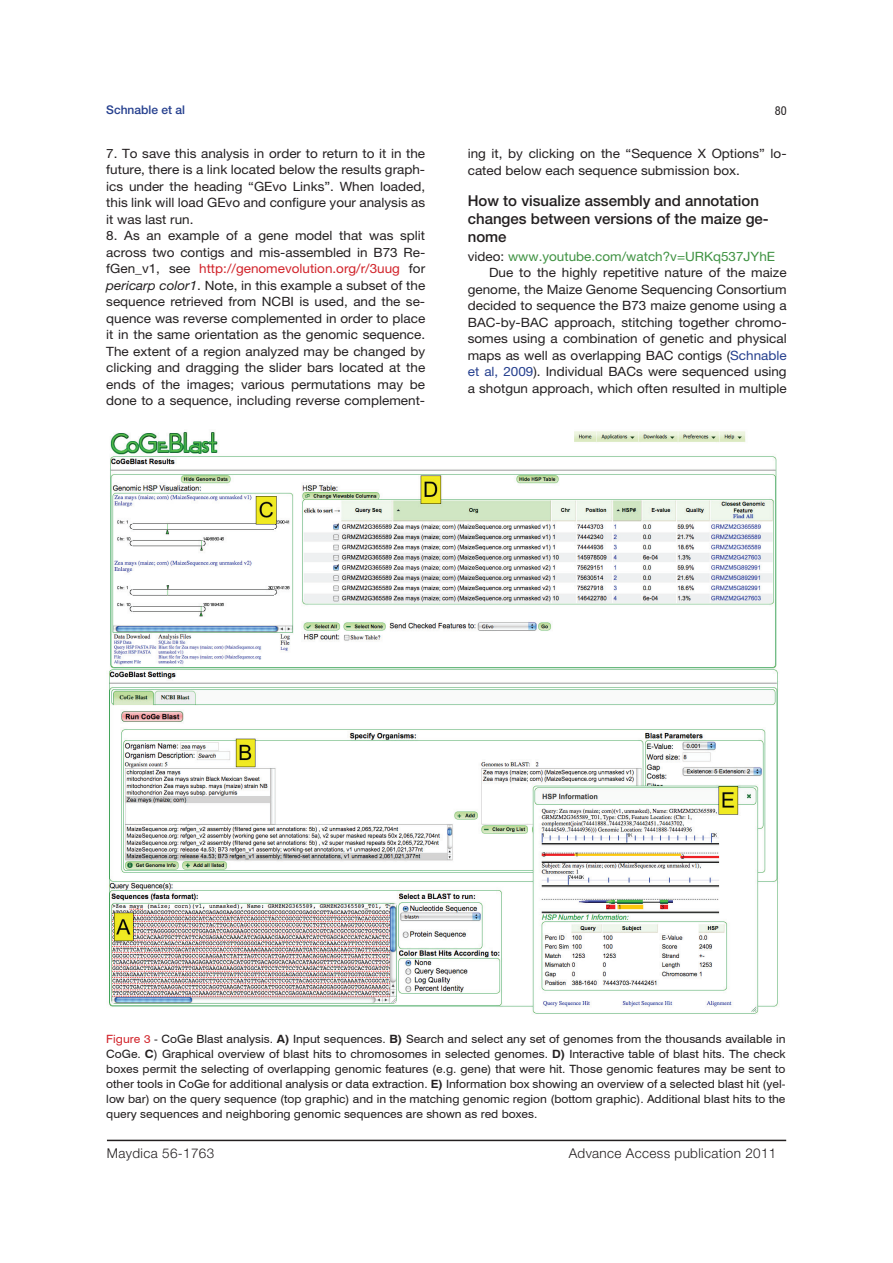
<style>
.page{position:relative;width:893px;height:1263px;background:#fff}
.page>*{position:absolute;margin:0;border:0;box-sizing:border-box;transform-origin:0 0}
.t1{font:500 15px/18px "Helvetica Neue LT Pro";color:#231f20}
.t2{font:300 13.5px "Helvetica Neue LT Pro";letter-spacing:.025em;color:#231f20}
.t3{font:12.9px/16.5px "Helvetica Neue LT Pro";color:#231f20;text-align:justify;scale:1.05 1}
.t4{font:12.9px "Helvetica Neue LT Pro";color:#3f9242;scale:1.05 1}
.t5{font:500 12px "Helvetica Neue LT Pro";color:#253f8e}
.t6{font:11.4px/15px "Swiss 721 BT";color:#231f20;text-align:justify;scale:1.05 1}
.t7{font:condensed 11.4px "Swiss 721 BT";color:#231f20;scale:1.05 1}
.s1{color:#d1232a}
.s2{font-style:italic}
.s3{color:#231f20}
.s4{color:#253f8e}
.s5{font-weight:700}
</style>
<div class="page">
<hr style="left:107px;top:1140px;width:679px;height:1px;background:#231f20">
<img style="left:109px;top:431px;width:669px;height:583px">
<p class="t5" style="left:106px;top:103px;width:80px">Schnable et al</p>
<p class="t7" style="left:775px;top:104px;width:13px">80</p>
<p class="t3" style="left:106px;top:145px;width:305px">7. To save this analysis in order to return to it in the future, there is a link located below the results graph&shy;ics under the heading “GEvo Links”. When loaded, this link will load GEvo and configure your analysis as it was last run.</p>
<p class="t3" style="left:106px;top:227px;width:305px">8. As an example of a gene model that was split across two contigs and mis-assembled in B73 Re&shy;fGen_v1, see <span class="s1">http://genomevolution.org/r/3uug</span> for <span class="s2">pericarp color1</span>. Note, in this example a subset of the sequence retrieved from NCBI is used, and the se&shy;quence was reverse complemented in order to place it in the same orientation as the genomic sequence.<br>The extent of a region analyzed may be changed by clicking and dragging the slider bars located at the ends of the images; various permutations may be done to a sequence, including reverse complement-</p>
<p class="t3" style="left:468px;top:145px;width:305px">ing it, by clicking on the “Sequence X Options” lo&shy;cated below each sequence submission box.</p>
<p class="t1" style="left:468px;top:192px;width:302px">How to visualize assembly and annotation changes between versions of the maize ge&shy;nome</p>
<p class="t4" style="left:468px;top:248px;width:294px"><span class="s3">video:</span> www.youtube.com/watch?v=URKq537JYhE</p>
<p class="t3" style="left:489px;top:264px;width:285px">Due to the highly repetitive nature of the maize</p>
<p class="t3" style="left:468px;top:281px;width:305px">genome, the Maize Genome Sequencing Consortium</p>
<p class="t3" style="left:468px;top:297px;width:305px">decided to sequence the B73 maize genome using a</p>
<p class="t3" style="left:468px;top:314px;width:305px">BAC-by-BAC approach, stitching together chromo-</p>
<p class="t3" style="left:468px;top:330px;width:305px">somes using a combination of genetic and physical</p>
<p class="t3" style="left:468px;top:347px;width:305px">maps as well as overlapping BAC contigs (<span class="s4">Schnable</span></p>
<p class="t3" style="left:468px;top:363px;width:305px"><span class="s4">et al, 2009</span>). Individual BACs were sequenced using</p>
<p class="t3" style="left:468px;top:380px;width:305px">a shotgun approach, which often resulted in multiple</p>
<p class="t6" style="left:106px;top:1031px;width:648px"><span class="s1">Figure 3</span> - CoGe Blast analysis. <span class="s5">A)</span> Input sequences. <span class="s5">B)</span> Search and select any set of genomes from the thousands available in CoGe. <span class="s5">C</span>) Graphical overview of blast hits to chromosomes in selected genomes. <span class="s5">D)</span> Interactive table of blast hits. The check boxes permit the selecting of overlapping genomic features (e.g. gene) that were hit. Those genomic features may be sent to other tools in CoGe for additional analysis or data extraction. <span class="s5">E)</span> Information box showing an overview of a selected blast hit (yel&shy;low bar) on the query sequence (top graphic) and in the matching genomic region (bottom graphic). Additional blast hits to the query sequences and neighboring genomic sequences are shown as red boxes.</p>
<p class="t2" style="left:107px;top:1145px;width:109px">Maydica 56-1763</p>
<p class="t2" style="left:569px;top:1145px;width:209px">Advance Access publication 2011</p>
</div>
